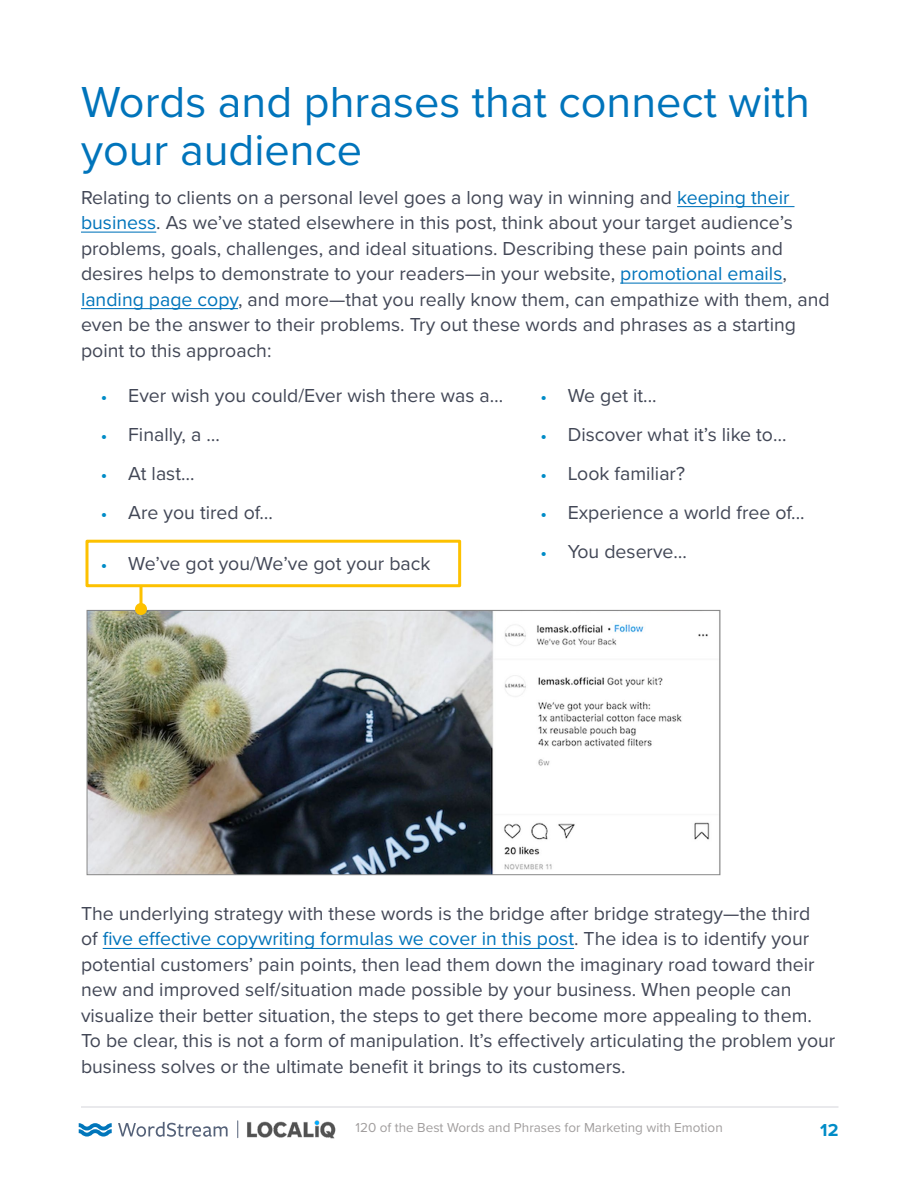
<style>
.page{position:relative;width:918px;height:1188px;background:#fff}
.page>*{position:absolute;margin:0;border:0;box-sizing:border-box;transform-origin:0 0}
.t1{font:45px/48px "Proxima Nova";color:#0074bb}
.t2{font:19.5px/25.5px "Proxima Nova";color:#424756}
.t3{font:700 18px "Proxima Nova";color:#008cc7}
.t4{font:13.5px "Proxima Nova";color:#a19e9e}
.s1{color:#0074bb}
.s2{font-family:"Proxima Nova Extrabld";font-size:16.5px;color:#008cc7}
</style>
<div class="page">
<hr style="left:81px;top:1106px;width:757px;height:2px;background:#e2e3e7">
<svg style="left:79px;top:1123px;width:33px;height:14px"></svg>
<svg style="left:118px;top:1122px;width:110px;height:15px"></svg>
<svg style="left:237px;top:1121px;width:1px;height:17px"></svg>
<img style="left:247px;top:1120px;width:89px;height:19px">
<hr style="left:677px;top:206px;width:118px;height:1px;background:#0074bb">
<hr style="left:81px;top:232px;width:75px;height:1px;background:#0074bb">
<hr style="left:620px;top:283px;width:162px;height:1px;background:#0074bb">
<hr style="left:81px;top:308px;width:157px;height:1px;background:#0074bb">
<hr style="left:103px;top:948px;width:471px;height:1px;background:#0074bb">
<img style="left:89px;top:612px;width:621px;height:261px">
<div style="left:87px;top:610px;width:633px;height:265px;border:1px solid #878787"></div>
<div style="left:86px;top:540px;width:375px;height:47px;border:3px solid #fdc100"></div>
<hr style="left:140px;top:587px;width:2px;height:22px;background:#fdc100">
<div style="left:135px;top:603px;width:12px;height:12px;background:#fdc100;border-radius:50%"></div>
<h1 class="t1" style="left:81px;top:76px;width:730px">Words and phrases that connect with your audience</h1>
<p class="t2" style="left:81px;top:183px;width:750px">Relating to clients on a personal level goes a long way in winning and <span class="s1">keeping their business</span>. As we’ve stated elsewhere in this post, think about your target audience’s problems, goals, challenges, and ideal situations. Describing these pain points and desires helps to demonstrate to your readers—in your website, <span class="s1">promotional emails</span>, <span class="s1">landing page copy</span>, and more—that you really know them, can empathize with them, and even be the answer to their problems. Try out these words and phrases as a starting point to this approach:</p>
<p class="t2" style="left:101px;top:382px;width:404px"><span class="s2">•</span> Ever wish you could/Ever wish there was a…</p>
<p class="t2" style="left:101px;top:421px;width:120px"><span class="s2">•</span> Finally, a …</p>
<p class="t2" style="left:101px;top:460px;width:95px"><span class="s2">•</span> At last…</p>
<p class="t2" style="left:101px;top:499px;width:173px"><span class="s2">•</span> Are you tired of…</p>
<p class="t2" style="left:101px;top:550px;width:331px"><span class="s2">•</span> We’ve got you/We’ve got your back</p>
<p class="t2" style="left:541px;top:382px;width:117px"><span class="s2">•</span> We get it...</p>
<p class="t2" style="left:541px;top:421px;width:247px"><span class="s2">•</span> Discover what it’s like to…</p>
<p class="t2" style="left:541px;top:460px;width:146px"><span class="s2">•</span> Look familiar?</p>
<p class="t2" style="left:541px;top:499px;width:266px"><span class="s2">•</span> Experience a world free of...</p>
<p class="t2" style="left:541px;top:538px;width:148px"><span class="s2">•</span> You deserve…</p>
<p class="t2" style="left:81px;top:900px;width:756px">The underlying strategy with these words is the bridge after bridge strategy—the third<br>of <span class="s1">five effective copywriting formulas we cover in this post</span>. The idea is to identify your potential customers’ pain points, then lead them down the imaginary road toward their new and improved self/situation made possible by your business. When people can visualize their better situation, the steps to get there become more appealing to them.<br>To be clear, this is not a form of manipulation. It’s effectively articulating the problem your business solves or the ultimate benefit it brings to its customers.</p>
<p class="t4" style="left:356px;top:1118px;width:369px">120 of the Best Words and Phrases for Marketing with Emotion</p>
<p class="t3" style="left:820px;top:1117px;width:20px">12</p>
</div>
